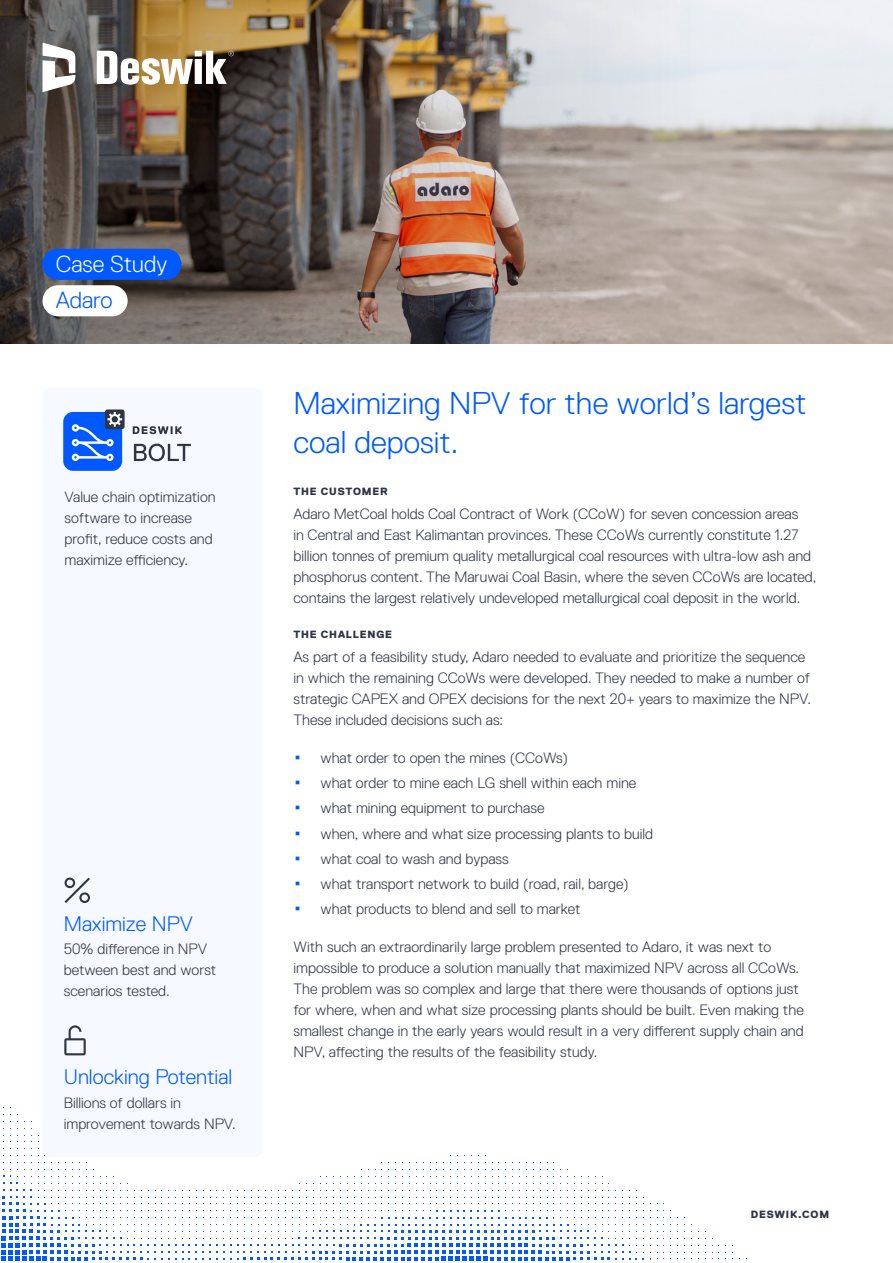
<style>
.page{position:relative;width:893px;height:1263px;background:#fff}
.page>*{position:absolute;margin:0;border:0;box-sizing:border-box;transform-origin:0 0}
.t1{font:300 31.5px/39px "Replica LL";color:#0059ff}
.t2{font:300 23.25px "Replica LL";color:#fff}
.t3{font:300 23.25px "Replica LL";letter-spacing:-.005em;color:#0059ff}
.t4{font:300 21px "Replica LL";color:#0059ff}
.t5{font:300 15px/21px "Replica LL";color:#2e3543}
.t6{font:800 10.5px "Replica LL";letter-spacing:.08em;color:#2e3543}
.s1{font-family:"Inter";font-weight:400;color:#0059ff}
</style>
<div class="page">
<svg style="left:1px;top:1176px;width:629px;height:85px"></svg>
<div style="left:43px;top:388px;width:219px;height:769px;background:#f6f9ff;border-radius:9px"></div>
<img style="left:0;top:0;width:893px;height:343px">
<svg style="left:97px;top:51px;width:137px;height:34px"></svg>
<svg style="left:43px;top:43px;width:32px;height:49px"></svg>
<svg style="left:65px;top:877px;width:25px;height:26px"></svg>
<div style="left:43px;top:285px;width:85px;height:31px;background:#fff;border-radius:16px"></div>
<div style="left:63px;top:412px;width:59px;height:59px;background:#0059ff;border-radius:10px"></div>
<svg style="left:133px;top:426px;width:49px;height:8px"></svg>
<svg style="left:134px;top:444px;width:57px;height:17px"></svg>
<div style="left:105px;top:409px;width:20px;height:20px;background:#2e3543;border-radius:2px"></div>
<svg style="left:72px;top:412px;width:50px;height:49px"></svg>
<div style="left:43px;top:249px;width:138px;height:31px;background:#0059ff;border-radius:15px"></div>
<svg style="left:64px;top:1025px;width:22px;height:30px"></svg>
<h2 class="t2" style="left:56px;top:251px;width:113px">Case Study</h2>
<h2 class="t3" style="left:56px;top:287px;width:58px">Adaro</h2>
<p class="t5" style="left:65px;top:486px;width:153px">Value chain optimization software to increase profit, reduce costs and maximize efficiency.</p>
<h3 class="t4" style="left:64px;top:912px;width:131px">Maximize NPV</h3>
<p class="t5" style="left:64px;top:939px;width:154px">50% difference in NPV between best and worst scenarios tested.</p>
<h3 class="t4" style="left:64px;top:1065px;width:170px">Unlocking Potential</h3>
<p class="t5" style="left:64px;top:1092px;width:174px">Billions of dollars in improvement towards NPV.</p>
<h1 class="t1" style="left:293px;top:383px;width:515px">Maximizing NPV for the world’s largest coal deposit.</h1>
<p class="t6" style="left:293px;top:486px;width:96px">THE CUSTOMER</p>
<p class="t5" style="left:293px;top:503px;width:525px">Adaro MetCoal holds Coal Contract of Work (CCoW) for seven concession areas<br>in Central and East Kalimantan provinces. These CCoWs currently constitute 1.27 billion tonnes of premium quality metallurgical coal resources with ultra-low ash and phosphorus content. The Maruwai Coal Basin, where the seven CCoWs are located, contains the largest relatively undeveloped metallurgical coal deposit in the world.</p>
<p class="t6" style="left:293px;top:629px;width:100px">THE CHALLENGE</p>
<p class="t5" style="left:293px;top:646px;width:519px">As part of a feasibility study, Adaro needed to evaluate and prioritize the sequence in which the remaining CCoWs were developed. They needed to make a number of strategic CAPEX and OPEX decisions for the next 20+ years to maximize the NPV.<br>These included decisions such as:</p>
<p class="t5" style="left:293px;top:745px;width:361px;line-height:25.2px"><span class="s1">ը</span> what order to open the mines (CCoWs)<br><span class="s1">ը</span> what order to mine each LG shell within each mine<br><span class="s1">ը</span> what mining equipment to purchase<br><span class="s1">ը</span> when, where and what size processing plants to build <span class="s1">ը</span> what coal to wash and bypass<br><span class="s1">ը</span> what transport network to build (road, rail, barge)<br><span class="s1">ը</span> what products to blend and sell to market</p>
<p class="t5" style="left:293px;top:937px;width:512px">With such an extraordinarily large problem presented to Adaro, it was next to impossible to produce a solution manually that maximized NPV across all CCoWs.<br>The problem was so complex and large that there were thousands of options just for where, when and what size processing plants should be built. Even making the smallest change in the early years would result in a very different supply chain and NPV, affecting the results of the feasibility study.</p>
<p class="t6" style="left:751px;top:1209px;width:80px">DESWIK.COM</p>
</div>
